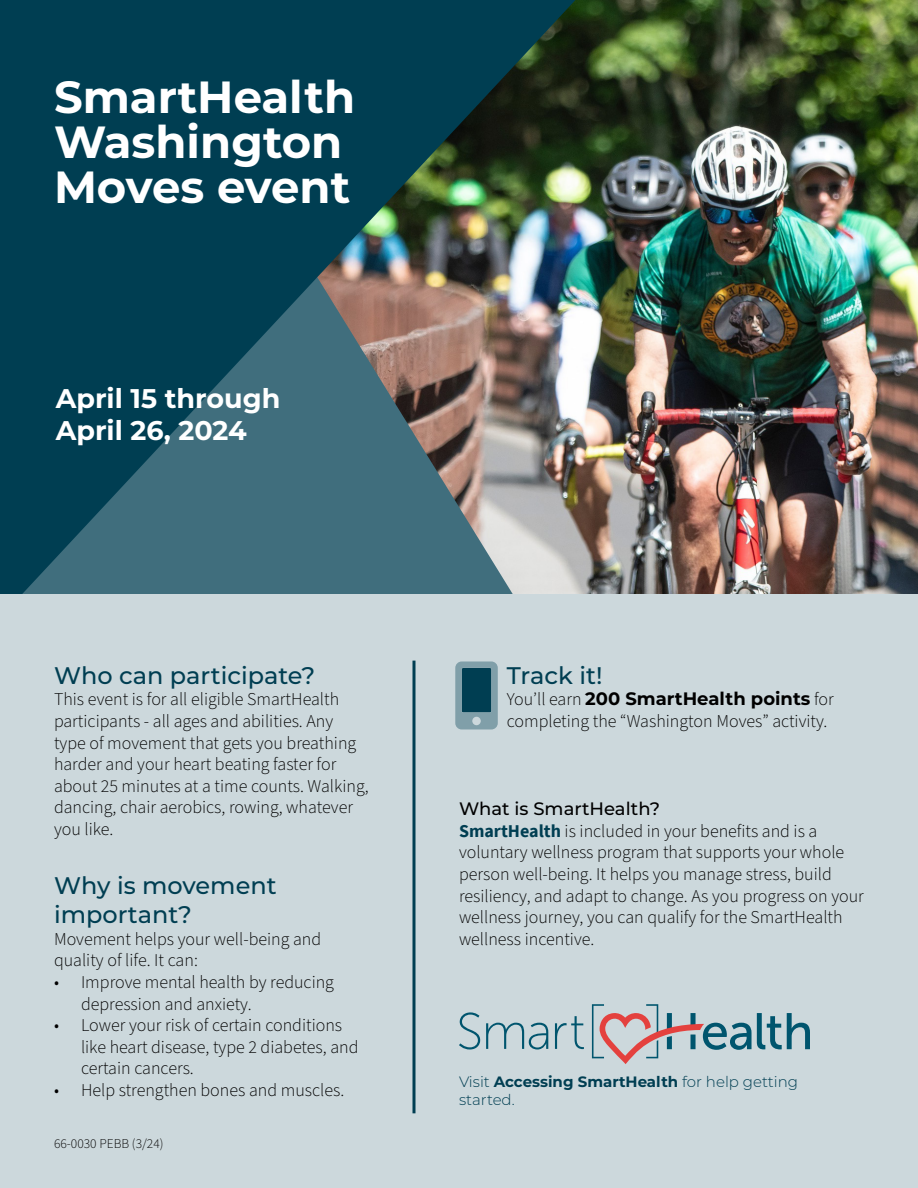
<style>
.page{position:relative;width:918px;height:1188px;background:#fff}
.page>*{position:absolute;margin:0;border:0;box-sizing:border-box;transform-origin:0 0}
.t1{font:700 45px/45px "Montserrat";color:#fff}
.t2{font:700 27px/32.4px "Montserrat";color:#fff}
.t3{font:500 24px/28.8px "Montserrat";color:#003e52}
.t4{font:300 18px/21.6px "Source Sans Pro";color:#000}
.t5{font:500 18px "Montserrat";color:#000}
.t6{font:300 15px/18px "Montserrat";color:#003e52}
.t7{font:300 13.5px "Source Sans Pro";color:#000}
.s1{font-family:"Montserrat";font-weight:700}
.s2{font-weight:700;color:#003e52}
.s3{font-weight:700}
</style>
<div class="page">
<img style="left:575px;top:0;width:343px;height:594px">
<svg style="left:0;top:0;width:575px;height:594px;background:#2d5762"></svg>
<div style="left:0;top:594px;width:918px;height:594px;background:#ccd8dc"></div>
<svg style="left:412px;top:661px;width:4px;height:452px;background:#326474"></svg>
<svg style="left:459px;top:1012px;width:21px;height:38px"></svg>
<svg style="left:486px;top:1023px;width:62px;height:27px"></svg>
<svg style="left:555px;top:1016px;width:29px;height:33px"></svg>
<svg style="left:592px;top:1004px;width:218px;height:60px"></svg>
<svg style="left:455px;top:662px;width:43px;height:67px;background:#4a7684"></svg>
<h1 class="t1" style="left:54px;top:72px;width:303px">SmartHealth<br>Washington<br>Moves event</h1>
<p class="t2" style="left:56px;top:381px;width:226px">April 15 through<br>April 26, 2024</p>
<h2 class="t3" style="left:54px;top:660px;width:263px">Who can participate?</h2>
<p class="t4" style="left:54px;top:689px;width:316px">This event is for all eligible SmartHealth participants - all ages and abilities. Any type of movement that gets you breathing harder and your heart beating faster for about 25 minutes at a time counts. Walking, dancing, chair aerobics, rowing, whatever you like.</p>
<h2 class="t3" style="left:54px;top:871px;width:224px">Why is movement important?</h2>
<p class="t4" style="left:54px;top:929px;width:269px">Movement helps your well-being and quality of life. It can:</p>
<p class="t4" style="left:81px;top:972px;width:255px;text-indent:-27px">• Improve mental health by reducing depression and anxiety.</p>
<p class="t4" style="left:81px;top:1015px;width:279px;text-indent:-27px">• Lower your risk of certain conditions like heart disease, type 2 diabetes, and certain cancers.</p>
<p class="t4" style="left:54px;top:1080px;width:292px">• Help strengthen bones and muscles.</p>
<p class="t7" style="left:54px;top:1134px;width:111px">66-0030 PEBB (3/24)</p>
<h2 class="t3" style="left:507px;top:660px;width:97px">Track it!</h2>
<p class="t4" style="left:507px;top:689px;width:329px">You’ll earn <span class="s1">200 SmartHealth points</span> for completing the “Washington Moves” activity.</p>
<h3 class="t5" style="left:459px;top:796px;width:203px">What is SmartHealth?</h3>
<p class="t4" style="left:459px;top:821px;width:406px"><span class="s2">SmartHealth</span> is included in your benefits and is a voluntary wellness program that supports your whole person well-being. It helps you manage stress, build resiliency, and adapt to change. As you progress on your wellness journey, you can qualify for the SmartHealth wellness incentive.</p>
<p class="t6" style="left:459px;top:1072px;width:341px">Visit <span class="s3">Accessing SmartHealth</span> for help getting started.</p>
</div>
